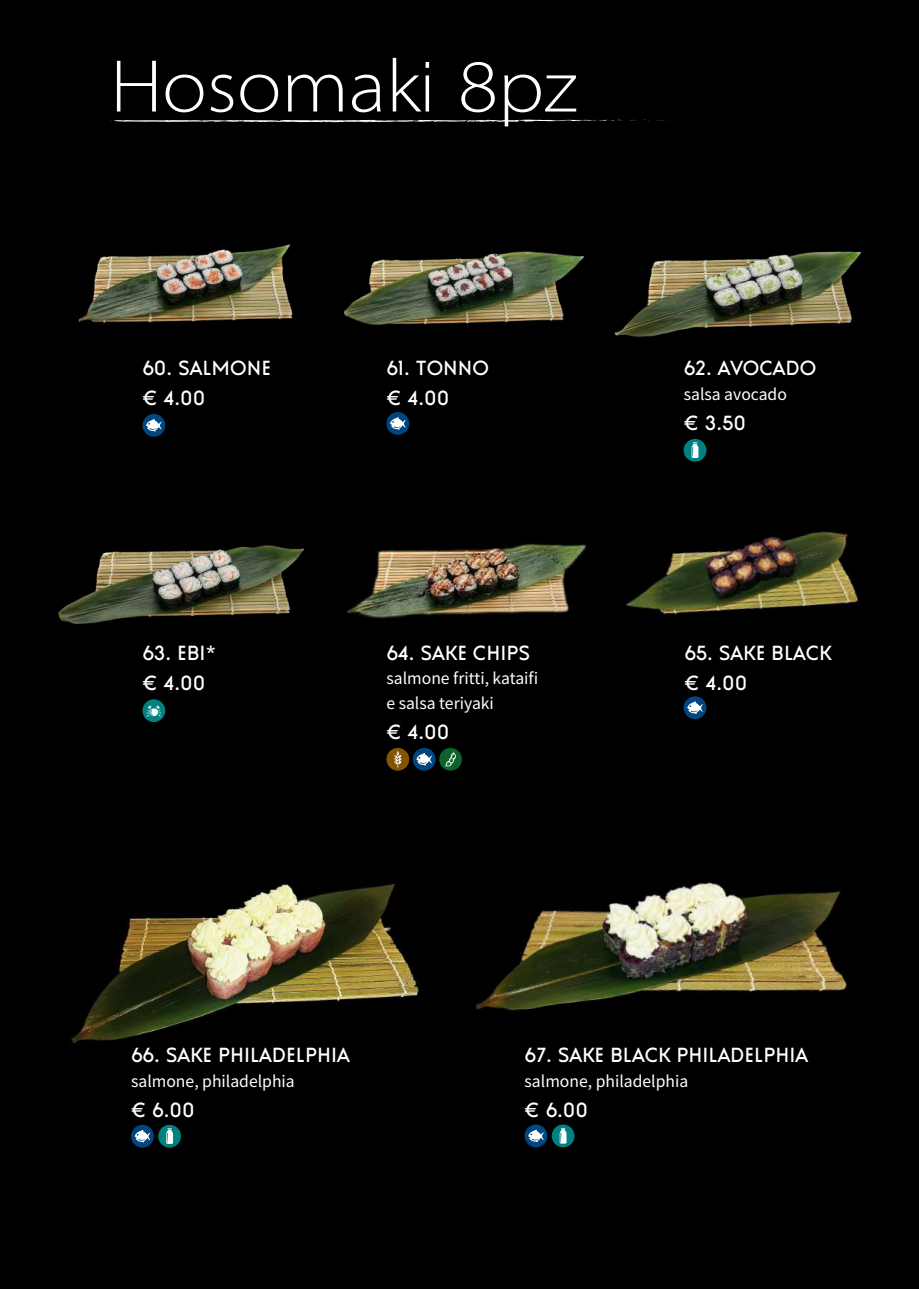
<style>
.page{position:relative;width:919px;height:1289px;background:#fff}
.page>*{position:absolute;margin:0;border:0;box-sizing:border-box;transform-origin:0 0}
.t1{font:75px "ZHSRXT GBK1 0";color:#fff}
.t2{font:21px/30px "Universal Doomsday";color:#fff}
.t3{font:15.75px/24.8px "Source Han Sans CN";color:#fff}
</style>
<div class="page">
<div style="left:0;top:0;width:918px;height:1288px;background:#000"></div>
<svg style="left:110px;top:119px;width:555px;height:4px"></svg>
<img style="left:347px;top:542px;width:240px;height:77px">
<img style="left:58px;top:545px;width:247px;height:79px">
<img style="left:614px;top:251px;width:248px;height:86px">
<img style="left:344px;top:251px;width:241px;height:74px">
<img style="left:78px;top:244px;width:215px;height:79px">
<img style="left:71px;top:879px;width:354px;height:165px">
<img style="left:475px;top:882px;width:375px;height:129px">
<img style="left:625px;top:531px;width:236px;height:84px">
<div style="left:142px;top:414px;width:23px;height:22px;background:#004680;border-radius:50%"></div>
<svg style="left:146px;top:419px;width:16px;height:13px"></svg>
<div style="left:386px;top:412px;width:23px;height:23px;background:#004680;border-radius:50%"></div>
<svg style="left:390px;top:417px;width:16px;height:13px"></svg>
<div style="left:142px;top:699px;width:23px;height:23px;background:#008080;border-radius:50%"></div>
<svg style="left:146px;top:705px;width:16px;height:11px"></svg>
<div style="left:683px;top:696px;width:23px;height:23px;background:#004680;border-radius:50%"></div>
<svg style="left:687px;top:701px;width:16px;height:13px"></svg>
<div style="left:683px;top:439px;width:23px;height:22px;background:#008080;border-radius:50%"></div>
<svg style="left:691px;top:442px;width:7px;height:16px"></svg>
<svg style="left:131px;top:1124px;width:23px;height:23px"></svg>
<svg style="left:135px;top:1129px;width:15px;height:13px"></svg>
<div style="left:158px;top:1124px;width:23px;height:23px;background:#008080;border-radius:50%"></div>
<svg style="left:166px;top:1128px;width:7px;height:15px"></svg>
<div style="left:524px;top:1124px;width:23px;height:23px;background:#004680;border-radius:50%"></div>
<svg style="left:528px;top:1129px;width:16px;height:13px"></svg>
<svg style="left:551px;top:1124px;width:23px;height:23px"></svg>
<svg style="left:559px;top:1127px;width:7px;height:16px"></svg>
<div style="left:413px;top:748px;width:22px;height:22px;background:#004680;border-radius:50%"></div>
<svg style="left:416px;top:753px;width:16px;height:12px"></svg>
<div style="left:386px;top:748px;width:23px;height:22px;background:#805504;border-radius:50%"></div>
<svg style="left:394px;top:751px;width:7px;height:16px"></svg>
<div style="left:439px;top:748px;width:23px;height:22px;background:#0f612c;border-radius:50%"></div>
<svg style="left:445px;top:751px;width:11px;height:15px"></svg>
<h1 class="t1" style="left:110px;top:45px;width:468px">Hosomaki 8pz</h1>
<p class="t2" style="left:142px;top:354px;width:130px">60. SALMONE € 4.00</p>
<p class="t2" style="left:386px;top:354px;width:104px">61. TONNO € 4.00</p>
<p class="t2" style="left:683px;top:354px;width:134px">62. AVOCADO</p>
<p class="t3" style="left:683px;top:382px;width:105px">salsa avocado</p>
<p class="t2" style="left:683px;top:409px;width:64px">€ 3.50</p>
<p class="t2" style="left:142px;top:638px;width:75px">63. EBI* € 4.00</p>
<p class="t2" style="left:684px;top:638px;width:149px">65. SAKE BLACK € 4.00</p>
<p class="t2" style="left:386px;top:638px;width:145px">64. SAKE CHIPS</p>
<p class="t3" style="left:386px;top:666px;width:153px">salmone fritti, kataifi e salsa teriyaki</p>
<p class="t2" style="left:386px;top:717px;width:64px">€ 4.00</p>
<p class="t2" style="left:131px;top:1040px;width:220px">66. SAKE PHILADELPHIA</p>
<p class="t3" style="left:131px;top:1069px;width:165px">salmone, philadelphia</p>
<p class="t2" style="left:131px;top:1095px;width:65px">€ 6.00</p>
<p class="t2" style="left:524px;top:1040px;width:285px">67. SAKE BLACK PHILADELPHIA</p>
<p class="t3" style="left:524px;top:1069px;width:165px">salmone, philadelphia</p>
<p class="t2" style="left:524px;top:1095px;width:65px">€ 6.00</p>
</div>
